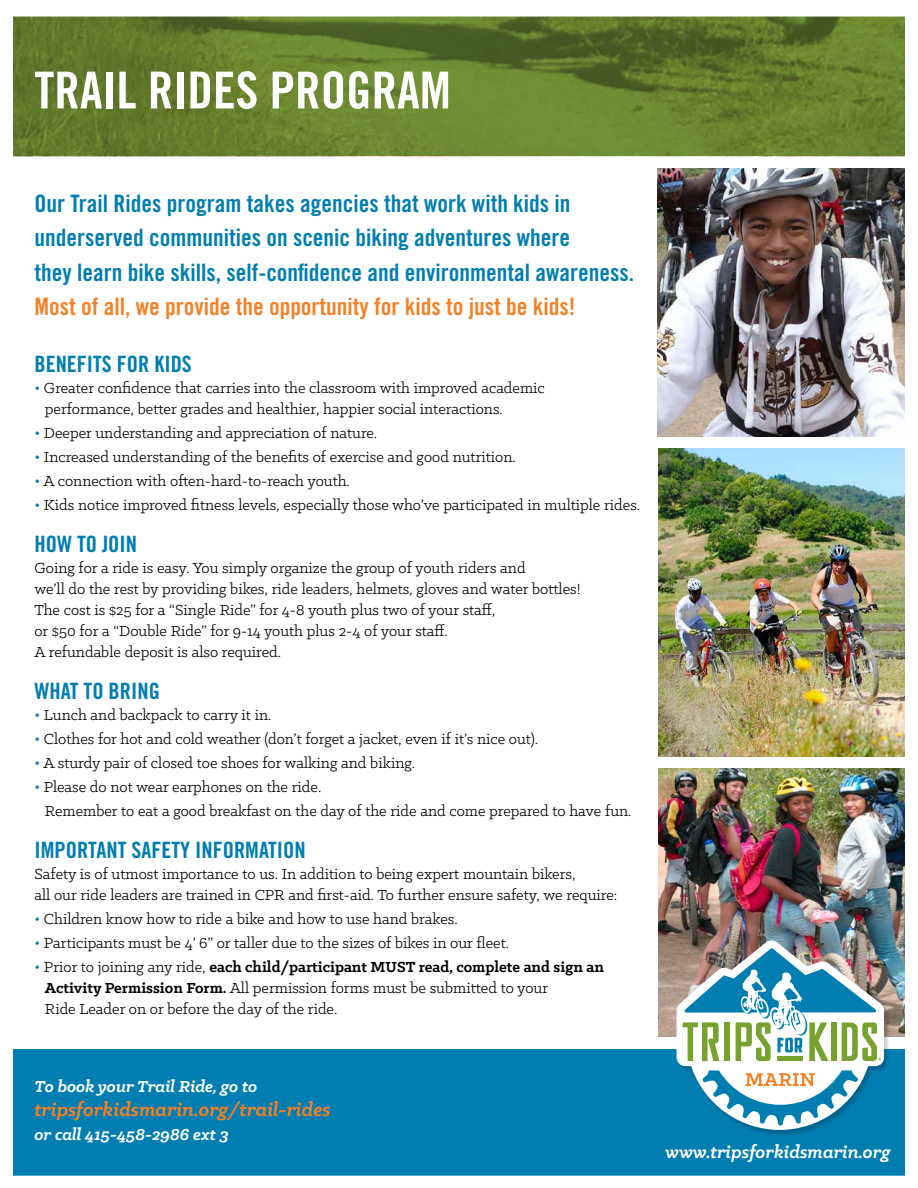
<style>
.page{position:relative;width:918px;height:1188px;background:#fff}
.page>*{position:absolute;margin:0;border:0;box-sizing:border-box;transform-origin:0 0}
.t1{font:51px "Trade Gothic Bold Cond Twenty";color:#fff}
.t2{font:24px/34.5px "Trade Gothic Bold Cond Twenty";color:#007db1}
.t3{font:24px "Trade Gothic Bold Cond Twenty";color:#f58025}
.t4{font:22.5px "Trade Gothic Bold Cond Twenty";color:#007db1}
.t5{font:italic 700 21px "Klinic Slab";color:#f58025}
.t6{font:italic 700 19.5px "Klinic Slab";color:#fff}
.t7{font:italic 700 18px "Klinic Slab";color:#fff}
.t8{font:16.5px/21px "Klinic Slab";color:#000}
.s1{color:#007db1}
.s2{font-weight:700}
</style>
<div class="page">
<img style="left:13px;top:16px;width:892px;height:1160px">
<h1 class="t1" style="left:34px;top:59px;width:418px">TRAIL RIDES PROGRAM</h1>
<h2 class="t2" style="left:34px;top:186px;width:601px">Our Trail Rides program takes agencies that work with kids in underserved communities on scenic biking adventures where<br>they learn bike skills, self-confidence and environmental awareness.</h2>
<h2 class="t3" style="left:34px;top:292px;width:543px">Most of all, we provide the opportunity for kids to just be kids!</h2>
<h3 class="t4" style="left:34px;top:351px;width:159px">BENEFITS FOR KIDS</h3>
<p class="t8" style="left:45px;top:377px;width:501px;text-indent:-10px"><span class="s1">•</span> Greater confidence that carries into the classroom with improved academic performance, better grades and healthier, happier social interactions.</p>
<p class="t8" style="left:34px;top:422px;width:344px"><span class="s1">•</span> Deeper understanding and appreciation of nature.</p>
<p class="t8" style="left:34px;top:446px;width:483px"><span class="s1">•</span> Increased understanding of the benefits of exercise and good nutrition.</p>
<p class="t8" style="left:34px;top:470px;width:317px"><span class="s1">•</span> A connection with often-hard-to-reach youth.</p>
<p class="t8" style="left:34px;top:494px;width:607px"><span class="s1">•</span> Kids notice improved fitness levels, especially those who’ve participated in multiple rides.</p>
<h3 class="t4" style="left:34px;top:531px;width:104px">HOW TO JOIN</h3>
<p class="t8" style="left:34px;top:557px;width:548px">Going for a ride is easy. You simply organize the group of youth riders and<br>we’ll do the rest by providing bikes, ride leaders, helmets, gloves and water bottles!<br>The cost is $25 for a “Single Ride” for 4-8 youth plus two of your staff,<br>or $50 for a “Double Ride” for 9-14 youth plus 2-4 of your staff.<br>A refundable deposit is also required.</p>
<h3 class="t4" style="left:34px;top:678px;width:127px">WHAT TO BRING</h3>
<p class="t8" style="left:34px;top:704px;width:238px"><span class="s1">•</span> Lunch and backpack to carry it in.</p>
<p class="t8" style="left:34px;top:728px;width:505px"><span class="s1">•</span> Clothes for hot and cold weather (don’t forget a jacket, even if it’s nice out).</p>
<p class="t8" style="left:34px;top:752px;width:382px"><span class="s1">•</span> A sturdy pair of closed toe shoes for walking and biking.</p>
<p class="t8" style="left:45px;top:775px;width:588px;line-height:24px;text-indent:-10px"><span class="s1">•</span> Please do not wear earphones on the ride.<br>Remember to eat a good breakfast on the day of the ride and come prepared to have fun.</p>
<h3 class="t4" style="left:34px;top:837px;width:273px">IMPORTANT SAFETY INFORMATION</h3>
<p class="t8" style="left:34px;top:863px;width:584px">Safety is of utmost importance to us. In addition to being expert mountain bikers,<br>all our ride leaders are trained in CPR and first-aid. To further ensure safety, we require:</p>
<p class="t8" style="left:34px;top:908px;width:425px"><span class="s1">•</span> Children know how to ride a bike and how to use hand brakes.</p>
<p class="t8" style="left:34px;top:932px;width:476px"><span class="s1">•</span> Participants must be 4’ 6” or taller due to the sizes of bikes in our fleet.</p>
<p class="t8" style="left:45px;top:956px;width:560px;text-indent:-10px"><span class="s1">•</span> Prior to joining any ride, <span class="s2">each child/participant MUST read, complete and sign an<br>Activity Permission Form.</span> All permission forms must be submitted to your<br>Ride Leader on or before the day of the ride.</p>
<p class="t7" style="left:34px;top:1075px;width:224px">To book your Trail Ride, go to</p>
<p class="t5" style="left:34px;top:1096px;width:298px">tripsforkidsmarin.org/trail-rides</p>
<p class="t7" style="left:34px;top:1123px;width:196px">or call 415-458-2986 ext 3</p>
<p class="t6" style="left:665px;top:1139px;width:227px">www.tripsforkidsmarin.org</p>
</div>
